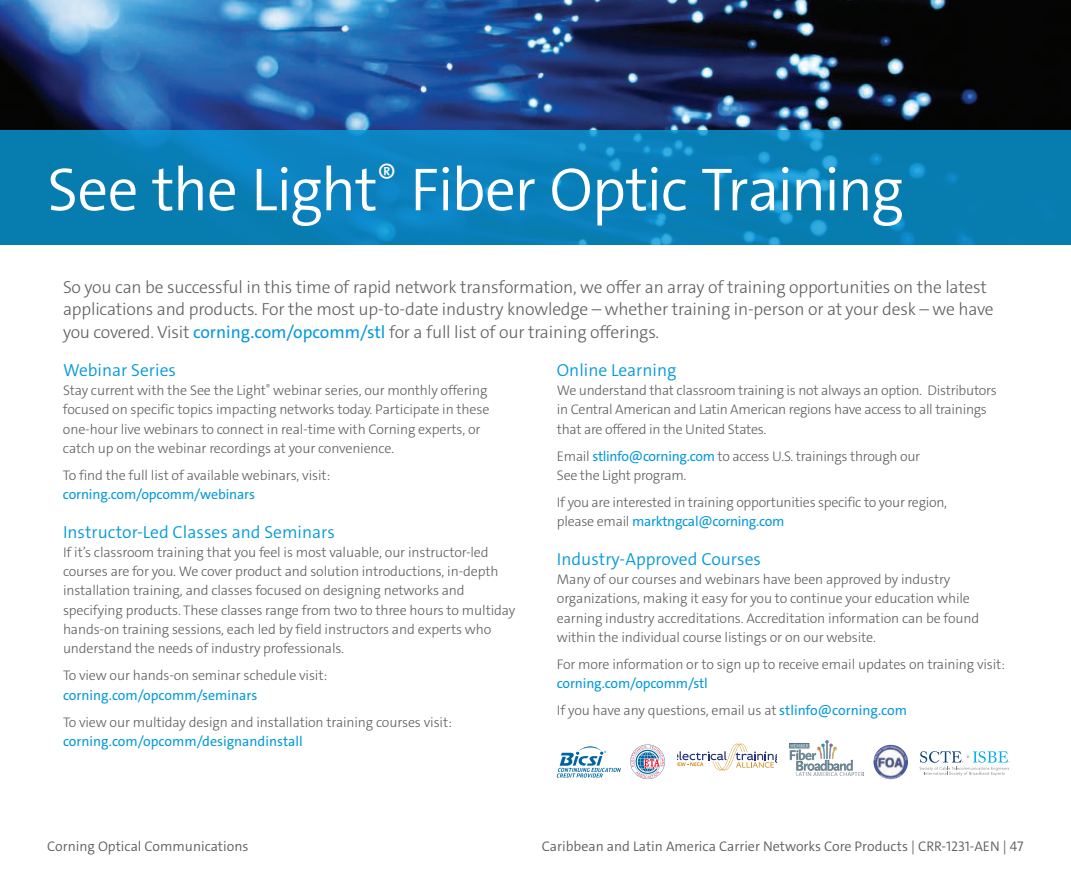
<style>
.page{position:relative;width:1071px;height:882px;background:#fff}
.page>*{position:absolute;margin:0;border:0;box-sizing:border-box;transform-origin:0 0}
.t1{font:300 61.25px "The Sans C4 s";letter-spacing:-.025em;color:#fff}
.t2{font:300 17.5px/22.8px "The Sans C4 s";letter-spacing:-.01em;color:#5f5f62}
.t3{font:300 17.5px "The Sans C4 s";color:#089ad9}
.t4{font:300 14px/19.2px "The Sans C4 s";letter-spacing:-.01em;color:#5f5f62}
.t5{font:300 14px "The Sans C4 s";color:#5f5f62}
.s1{font-weight:400;color:#089ad9}
</style>
<div class="page">
<img style="left:0;top:0;width:1071px;height:130px">
<svg style="left:0;top:130px;width:1071px;height:115px;background:#0980b7"></svg>
<svg style="left:557px;top:746px;width:64px;height:32px"></svg>
<img style="left:874px;top:745px;width:34px;height:34px;border-radius:17px">
<svg style="left:678px;top:744px;width:98px;height:26px"></svg>
<svg style="left:920px;top:751px;width:90px;height:25px"></svg>
<svg style="left:630px;top:745px;width:35px;height:34px"></svg>
<img style="left:790px;top:740px;width:73px;height:36px">
<p class="t1" style="left:47px;top:150px;width:858px">See the Light<sup>®</sup> Fiber Optic Training</p>
<p class="t2" style="left:63px;top:275px;width:932px">So you can be successful in this time of rapid network transformation, we offer an array of training opportunities on the latest applications and products. For the most up-to-date industry knowledge – whether training in-person or at your desk – we have you covered. Visit <span class="s1">corning.com/opcomm/stl</span> for a full list of our training offerings.</p>
<p class="t3" style="left:63px;top:359px;width:114px">Webinar Series</p>
<p class="t4" style="left:63px;top:381px;width:428px">Stay current with the See the Light<sup>®</sup> webinar series, our monthly offering focused on specific topics impacting networks today. Participate in these one-hour live webinars to connect in real-time with Corning experts, or catch up on the webinar recordings at your convenience.</p>
<p class="t4" style="left:63px;top:466px;width:269px">To find the full list of available webinars, visit: <span class="s1">corning.com/opcomm/webinars</span></p>
<p class="t3" style="left:63px;top:521px;width:273px">Instructor-Led Classes and Seminars</p>
<p class="t4" style="left:63px;top:543px;width:454px">If it’s classroom training that you feel is most valuable, our instructor-led courses are for you. We cover product and solution introductions, in-depth installation training, and classes focused on designing networks and specifying products. These classes range from two to three hours to multiday hands-on training sessions, each led by field instructors and experts who understand the needs of industry professionals.</p>
<p class="t4" style="left:63px;top:666px;width:266px">To view our hands-on seminar schedule visit: <span class="s1">corning.com/opcomm/seminars</span></p>
<p class="t4" style="left:63px;top:712px;width:390px">To view our multiday design and installation training courses visit: <span class="s1">corning.com/opcomm/designandinstall</span></p>
<p class="t3" style="left:557px;top:359px;width:121px">Online Learning</p>
<p class="t4" style="left:557px;top:381px;width:441px">We understand that classroom training is not always an option. Distributors in Central American and Latin American regions have access to all trainings that are offered in the United States.</p>
<p class="t4" style="left:557px;top:446px;width:365px">Email <span class="s1">stlinfo@corning.com</span> to access U.S. trainings through our<br>See the Light program.</p>
<p class="t4" style="left:557px;top:493px;width:392px">If you are interested in training opportunities specific to your region, please email <span class="s1">marktngcal@corning.com</span></p>
<p class="t3" style="left:557px;top:548px;width:206px">Industry-Approved Courses</p>
<p class="t4" style="left:557px;top:570px;width:424px">Many of our courses and webinars have been approved by industry organizations, making it easy for you to continue your education while earning industry accreditations. Accreditation information can be found within the individual course listings or on our website.</p>
<p class="t4" style="left:557px;top:655px;width:450px">For more information or to sign up to receive email updates on training visit: <span class="s1">corning.com/opcomm/stl</span></p>
<p class="t4" style="left:557px;top:701px;width:352px">If you have any questions, email us at <span class="s1">stlinfo@corning.com</span></p>
<p class="t5" style="left:47px;top:837px;width:203px">Corning Optical Communications</p>
<p class="t5" style="left:542px;top:837px;width:483px">Caribbean and Latin America Carrier Networks Core Products | CRR-1231-AEN | 47</p>
</div>
